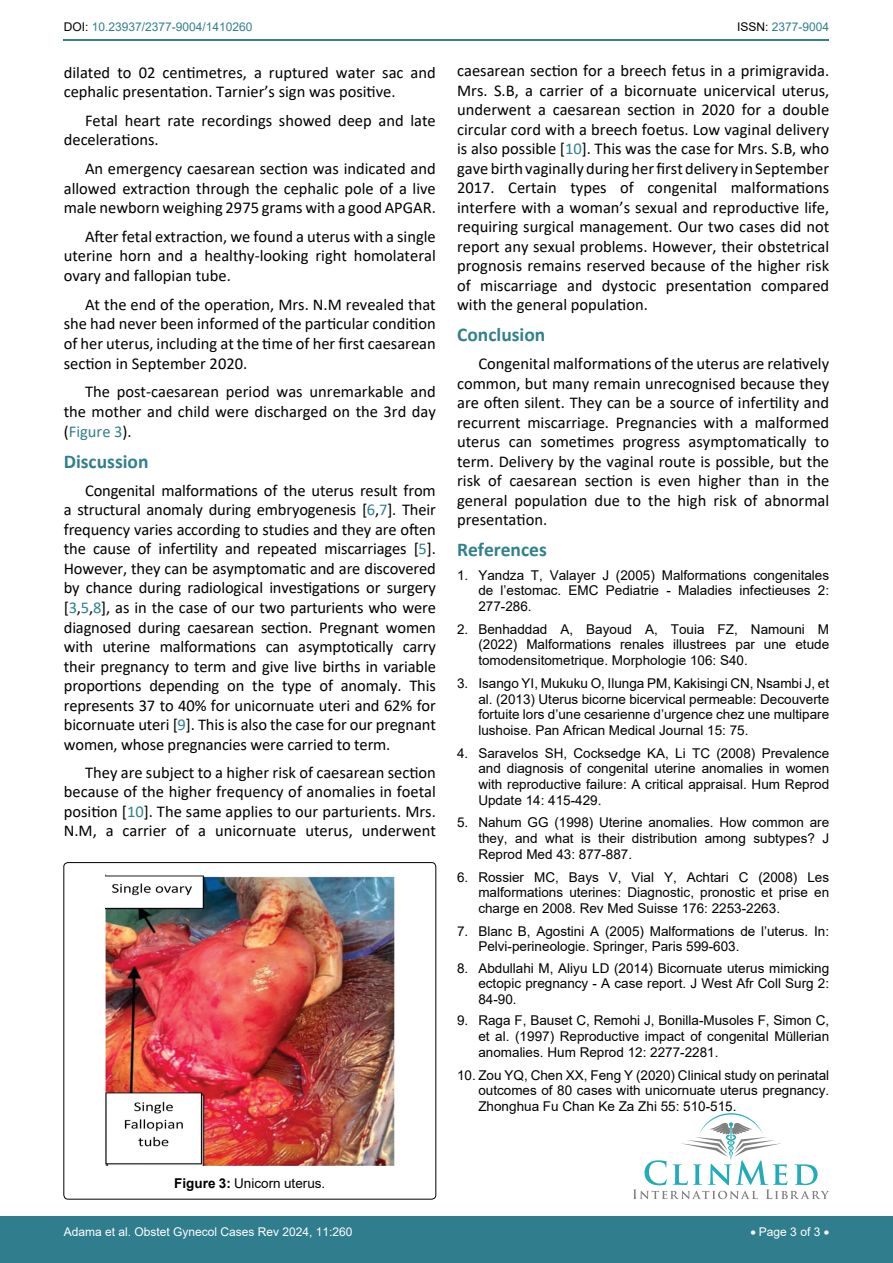
<style>
.page{position:relative;width:893px;height:1263px;background:#fff}
.page>*{position:absolute;margin:0;border:0;box-sizing:border-box;transform-origin:0 0}
.t1{font:700 19.5px "Calibri";color:#30808d}
.t2{font:16.5px/19.5px "Calibri";color:#000;text-align:justify}
.t3{font:13.5px/15.8px "Arial";color:#000;text-align:justify}
.t4{font:12px "Arial";color:#fff}
.t5{font:12px "Arial";color:#30808d}
.s1{color:#000}
.s2{color:#30808d}
.s3{font-weight:700}
</style>
<div class="page">
<hr style="left:64px;top:40px;width:765px;height:1px;background:#30808d">
<div style="left:0;top:1217px;width:893px;height:46px;background:#307d8d"></div>
<div style="left:64px;top:862px;width:372px;height:337px;border:1px solid #000;border-radius:4px"></div>
<img style="left:105px;top:874px;width:289px;height:291px">
<svg style="left:633px;top:1113px;width:196px;height:86px"></svg>
<p class="t5" style="left:64px;top:19px;width:190px"><span class="s1">DOI:</span> 10.23937/2377-9004/1410260</p>
<p class="t5" style="left:737px;top:19px;width:94px"><span class="s1">ISSN:</span> 2377-9004</p>
<p class="t2" style="left:64px;top:62px;width:374px">dilated to 02 centimetres, a ruptured water sac and cephalic presentation. Tarnier’s sign was positive.</p>
<p class="t2" style="left:64px;top:110px;width:374px;text-indent:21px">Fetal heart rate recordings showed deep and late decelerations.</p>
<p class="t2" style="left:64px;top:158px;width:374px;text-indent:21px">An emergency caesarean section was indicated and allowed extraction through the cephalic pole of a live male newborn weighing 2975 grams with a good APGAR.</p>
<p class="t2" style="left:64px;top:226px;width:374px;text-indent:21px">After fetal extraction, we found a uterus with a single uterine horn and a healthy-looking right homolateral ovary and fallopian tube.</p>
<p class="t2" style="left:64px;top:294px;width:374px;text-indent:21px">At the end of the operation, Mrs. N.M revealed that she had never been informed of the particular condition of her uterus, including at the time of her first caesarean section in September 2020.</p>
<p class="t2" style="left:64px;top:381px;width:374px;text-indent:21px">The post-caesarean period was unremarkable and the mother and child were discharged on the 3rd day (<span class="s2">Figure 3</span>).</p>
<p class="t1" style="left:64px;top:448px;width:86px">Discussion</p>
<p class="t2" style="left:64px;top:480px;width:374px;text-indent:21px">Congenital malformations of the uterus result from a structural anomaly during embryogenesis [<span class="s2">6</span>,<span class="s2">7</span>]. Their frequency varies according to studies and they are often the cause of infertility and repeated miscarriages [<span class="s2">5</span>].<br>However, they can be asymptomatic and are discovered by chance during radiological investigations or surgery [<span class="s2">3</span>,<span class="s2">5</span>,<span class="s2">8</span>], as in the case of our two parturients who were diagnosed during caesarean section. Pregnant women with uterine malformations can asymptotically carry their pregnancy to term and give live births in variable proportions depending on the type of anomaly. This represents 37 to 40% for unicornuate uteri and 62% for bicornuate uteri [<span class="s2">9</span>]. This is also the case for our pregnant women, whose pregnancies were carried to term.</p>
<p class="t2" style="left:64px;top:762px;width:374px;text-indent:21px">They are subject to a higher risk of caesarean section because of the higher frequency of anomalies in foetal position [<span class="s2">10</span>]. The same applies to our parturients. Mrs.<br>N.M, a carrier of a unicornuate uterus, underwent</p>
<p class="t2" style="left:457px;top:61px;width:374px">caesarean section for a breech fetus in a primigravida.<br>Mrs. S.B, a carrier of a bicornuate unicervical uterus, underwent a caesarean section in 2020 for a double circular cord with a breech foetus. Low vaginal delivery is also possible [<span class="s2">10</span>]. This was the case for Mrs. S.B, who gave birth vaginally during her first delivery in September 2017. Certain types of congenital malformations interfere with a woman’s sexual and reproductive life, requiring surgical management. Our two cases did not report any sexual problems. However, their obstetrical prognosis remains reserved because of the higher risk of miscarriage and dystocic presentation compared with the general population.</p>
<p class="t1" style="left:457px;top:321px;width:90px">Conclusion</p>
<p class="t2" style="left:457px;top:354px;width:374px;text-indent:21px">Congenital malformations of the uterus are relatively common, but many remain unrecognised because they are often silent. They can be a source of infertility and recurrent miscarriage. Pregnancies with a malformed uterus can sometimes progress asymptomatically to term. Delivery by the vaginal route is possible, but the risk of caesarean section is even higher than in the general population due to the high risk of abnormal presentation.</p>
<p class="t1" style="left:457px;top:536px;width:91px">References</p>
<p class="t3" style="left:478px;top:567px;width:352px;text-indent:-21px">1. Yandza T, Valayer J (2005) Malformations congenitales de l’estomac. EMC Pediatrie - Maladies infectieuses 2:<br>277‑286.</p>
<p class="t3" style="left:478px;top:621px;width:352px;text-indent:-21px">2. Benhaddad A, Bayoud A, Touia FZ, Namouni M (2022) Malformations renales illustrees par une etude tomodensitometrique. Morphologie 106: S40.</p>
<p class="t3" style="left:478px;top:675px;width:352px;text-indent:-21px">3. Isango YI, Mukuku O, Ilunga PM, Kakisingi CN, Nsambi J, et al. (2013) Uterus bicorne bicervical permeable: Decouverte fortuite lors d’une cesarienne d’urgence chez une multipare lushoise. Pan African Medical Journal 15: 75.</p>
<p class="t3" style="left:478px;top:745px;width:352px;text-indent:-21px">4. Saravelos SH, Cocksedge KA, Li TC (2008) Prevalence and diagnosis of congenital uterine anomalies in women with reproductive failure: A critical appraisal. Hum Reprod Update 14: 415‑429.</p>
<p class="t3" style="left:478px;top:815px;width:352px;text-indent:-21px">5. Nahum GG (1998) Uterine anomalies. How common are they, and what is their distribution among subtypes? J Reprod Med 43: 877‑887.</p>
<p class="t3" style="left:478px;top:869px;width:352px;text-indent:-21px">6. Rossier MC, Bays V, Vial Y, Achtari C (2008) Les malformations uterines: Diagnostic, pronostic et prise en charge en 2008. Rev Med Suisse 176: 2253‑2263.</p>
<p class="t3" style="left:478px;top:923px;width:352px;text-indent:-21px">7. Blanc B, Agostini A (2005) Malformations de l’uterus. In:<br>Pelvi-perineologie. Springer, Paris 599‑603.</p>
<p class="t3" style="left:478px;top:960px;width:352px;text-indent:-21px">8. Abdullahi M, Aliyu LD (2014) Bicornuate uterus mimicking ectopic pregnancy - A case report. J West Afr Coll Surg 2:<br>84‑90.</p>
<p class="t3" style="left:478px;top:1013px;width:352px;text-indent:-21px">9. Raga F, Bauset C, Remohi J, Bonilla-Musoles F, Simon C, et al. (1997) Reproductive impact of congenital Müllerian anomalies. Hum Reprod 12: 2277-2281.</p>
<p class="t3" style="left:478px;top:1067px;width:352px;text-indent:-21px">10. Zou YQ, Chen XX, Feng Y (2020) Clinical study on perinatal outcomes of 80 cases with unicornuate uterus pregnancy.<br>Zhonghua Fu Chan Ke Za Zhi 55: 510-515.</p>
<p class="t3" style="left:174px;top:1175px;width:153px"><span class="s3">Figure 3:</span> Unicorn uterus.</p>
<p class="t4" style="left:64px;top:1223px;width:290px">Adama et al. Obstet Gynecol Cases Rev 2024, 11:260</p>
<p class="t4" style="left:750px;top:1223px;width:80px">• Page 3 of 3 •</p>
</div>
